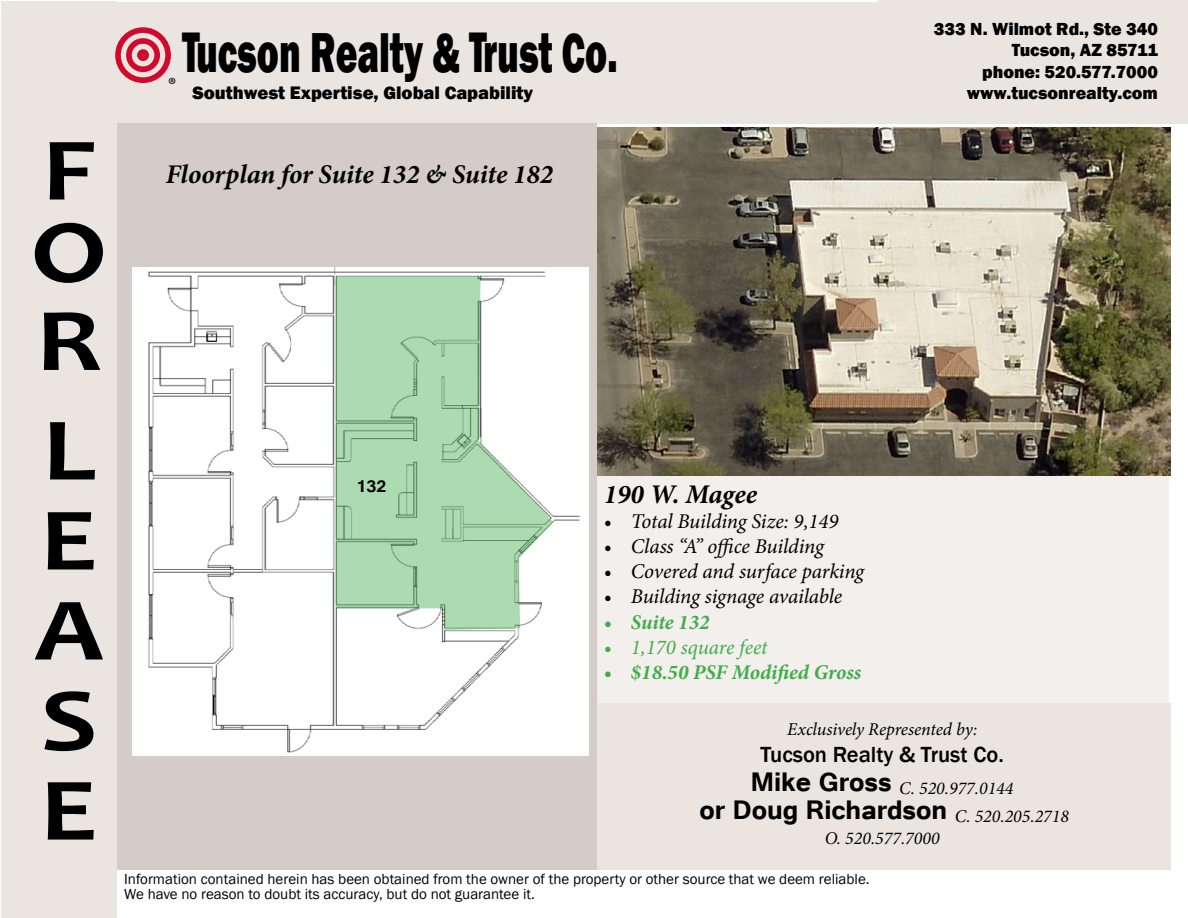
<style>
.page{position:relative;width:1188px;height:918px;background:#fff}
.page>*{position:absolute;margin:0;border:0;box-sizing:border-box;transform-origin:0 0}
.t1{font:700 90px/90px "Candara";color:#000;text-align:justify;scale:1.22 1}
.t2{font:800 57.75px "Franklin Gothic";color:#000;scale:.64 1}
.t3{font:700 33px "Tunga";color:#000}
.t4{font:italic 700 27px "Minion Pro";letter-spacing:-.005em;color:#000}
.t5{font:500 22.5px "Franklin Gothic";color:#000}
.t6{font:italic 21px "Minion Pro";letter-spacing:-.01em;color:#000}
.t7{font:italic 700 21px "Minion Pro";letter-spacing:-.005em;color:#41ad49}
.t8{font:italic 21px "Minion Pro";letter-spacing:-.005em;color:#41ad49}
.t9{font:700 21px "Tunga";color:#000}
.t10{font:19.35px "Myriad Pro";color:#000}
.t11{font:800 18.6px "Franklin Gothic";color:#000}
.t12{font:800 18px/21.6px "Franklin Gothic";color:#000;text-align:right}
.t13{font:italic 18px "Minion Pro";color:#000}
.t14{font:15px/15.6px "Franklin Gothic";color:#000}
.s1{font-size:58.8px}
.s2{font-size:57.9px}
</style>
<div class="page">
<div style="left:115px;top:2px;width:763px;height:122px;background:#ebe5e1"></div>
<div style="left:878px;top:0;width:310px;height:124px;background:#ebe5e1"></div>
<div style="left:594px;top:703px;width:576px;height:167px;background:#ebe5e1"></div>
<div style="left:596px;top:476px;width:572px;height:227px;background:#f3efed"></div>
<img style="left:596px;top:127px;width:574px;height:349px">
<div style="left:117px;top:124px;width:479px;height:746px;background:#d3ccc9"></div>
<img style="left:132px;top:268px;width:457px;height:488px">
<svg style="left:336px;top:276px;width:218px;height:354px;fill:#addbb1"></svg>
<div style="left:2px;top:2px;width:115px;height:916px;background:#ebe5e1"></div>
<div style="left:115px;top:27px;width:56px;height:56px;border:6px solid #d00a2c;border-radius:50%"></div>
<div style="left:126px;top:38px;width:34px;height:34px;border:6px solid #d00a2c;border-radius:50%"></div>
<div style="left:139px;top:51px;width:8px;height:8px;background:#be1e2d;border-radius:50%"></div>
<div style="left:137px;top:49px;width:12px;height:12px;border:4px solid #d00a2c;border-radius:50%"></div>
<h1 class="t1" style="left:31px;top:127px;width:61px;line-height:85.2px">F O R</h1>
<h1 class="t1" style="left:34px;top:404px;width:58px">L E A S E</h1>
<h2 class="t2" style="left:182px;top:16px;width:682px"><span class="s1">T</span>ucson <span class="s2">R</span>ealty &amp; <span class="s1">T</span>rust Co.</h2>
<p class="t11" style="left:193px;top:80px;width:342px">Southwest Expertise, Global Capability</p>
<p class="t10" style="left:168px;top:72px;width:10px">®</p>
<h3 class="t4" style="left:166px;top:155px;width:389px">Floorplan for Suite 132 &amp; Suite 182</h3>
<p class="t12" style="left:934px;top:18px;width:226px">333 N. Wilmot Rd., Ste 340<br>Tucson, AZ 85711<br>phone: 520.577.7000 www.tucsonrealty.com</p>
<h3 class="t9" style="left:357px;top:473px;width:31px">132</h3>
<h3 class="t4" style="left:604px;top:475px;width:155px">190 W. Magee</h3>
<h3 class="t6" style="left:604px;top:507px;width:236px">• Total Building Size: 9,149</h3>
<h3 class="t6" style="left:604px;top:532px;width:221px">• Class “A” office Building</h3>
<h3 class="t6" style="left:604px;top:557px;width:262px">• Covered and surface parking</h3>
<h3 class="t6" style="left:604px;top:582px;width:240px">• Building signage available</h3>
<h3 class="t7" style="left:604px;top:607px;width:107px">• Suite 132</h3>
<h3 class="t8" style="left:604px;top:633px;width:165px">• 1,170 square feet</h3>
<h3 class="t7" style="left:604px;top:657px;width:259px">• $18.50 PSF Modified Gross</h3>
<p class="t13" style="left:787px;top:717px;width:192px">Exclusively Represented by:</p>
<h3 class="t5" style="left:761px;top:740px;width:245px">Tucson Realty &amp; Trust Co.</h3>
<p class="t13" style="left:751px;top:776px;width:264px"><sup>Mike</sup> <sup>Gross</sup> C. 520.977.0144</p>
<h3 class="t3" style="left:699px;top:789px;width:371px">or Doug Richardson <sub>C.</sub> <sub>520.205.2718</sub></h3>
<p class="t13" style="left:825px;top:826px;width:116px">O. 520.577.7000</p>
<p class="t14" style="left:124px;top:871px;width:747px">Information contained herein has been obtained from the owner of the property or other source that we deem reliable.<br>We have no reason to doubt its accuracy, but do not guarantee it.</p>
</div>
